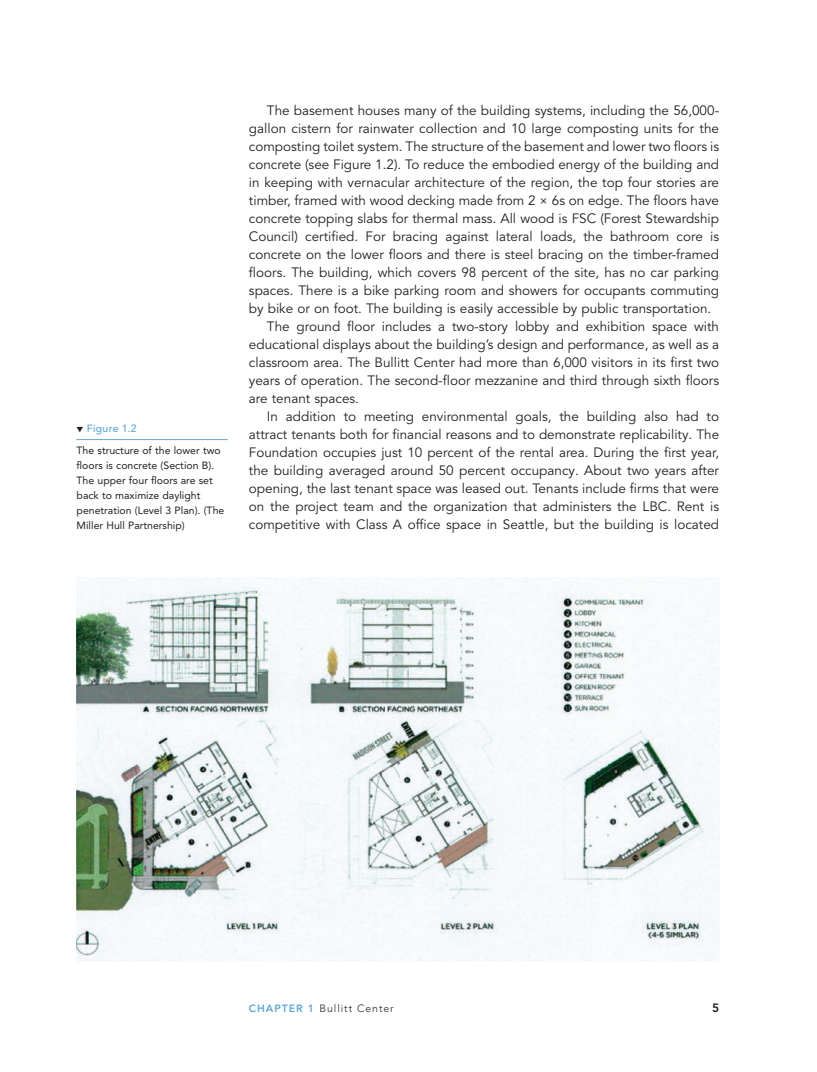
<style>
.page{position:relative;width:817px;height:1072px;background:#fff}
.page>*{position:absolute;margin:0;border:0;box-sizing:border-box;transform-origin:0 0}
.t1{font:13.5px "Avenir LT Pro";color:#231f20}
.t2{font:800 12px "Avenir LT Pro";color:#231f20}
.t3{font:10.5px/15px "Avenir LT Pro";color:#231f20}
.t4{font:300 10.5px "Avenir LT Pro";letter-spacing:.09em;color:#231f20}
.t5{font:500 10.5px "Avenir LT Pro";letter-spacing:.02em;color:#5da6da}
.t6{font:800 10.5px "Avenir LT Pro";color:#5da6da}
.s1{font-weight:800;color:#5da6da}
</style>
<div class="page">
<img style="left:77px;top:577px;width:642px;height:384px">
<hr style="left:77px;top:439px;width:150px;height:1px;background:#5da6da">
<p class="t5" style="left:87px;top:422px;width:51px">Figure 1.2</p>
<p class="t3" style="left:77px;top:443px;width:149px">The structure of the lower two floors is concrete (Section B).<br>The upper four floors are set back to maximize daylight penetration (Level 3 Plan). (The<br>Miller Hull Partnership)</p>
<p class="t1" style="left:267px;top:102px;width:453px">The basement houses many of the building systems, including the 56,000-</p>
<p class="t1" style="left:249px;top:120px;width:471px">gallon cistern for rainwater collection and 10 large composting units for the</p>
<p class="t1" style="left:249px;top:138px;width:471px">composting toilet system. The structure of the basement and lower two floors is</p>
<p class="t1" style="left:249px;top:156px;width:471px">concrete (see Figure 1.2). To reduce the embodied energy of the building and</p>
<p class="t1" style="left:249px;top:174px;width:471px">in keeping with vernacular architecture of the region, the top four stories are</p>
<p class="t1" style="left:249px;top:192px;width:471px">timber, framed with wood decking made from 2 × 6s on edge. The floors have</p>
<p class="t1" style="left:249px;top:210px;width:471px">concrete topping slabs for thermal mass. All wood is FSC (Forest Stewardship</p>
<p class="t1" style="left:249px;top:228px;width:471px">Council) certified. For bracing against lateral loads, the bathroom core is</p>
<p class="t1" style="left:249px;top:246px;width:471px">concrete on the lower floors and there is steel bracing on the timber-framed</p>
<p class="t1" style="left:249px;top:264px;width:471px">floors. The building, which covers 98 percent of the site, has no car parking</p>
<p class="t1" style="left:249px;top:282px;width:471px">spaces. There is a bike parking room and showers for occupants commuting</p>
<p class="t1" style="left:249px;top:300px;width:464px">by bike or on foot. The building is easily accessible by public transportation.</p>
<p class="t1" style="left:267px;top:318px;width:453px">The ground floor includes a two-story lobby and exhibition space with</p>
<p class="t1" style="left:249px;top:336px;width:471px">educational displays about the building’s design and performance, as well as a</p>
<p class="t1" style="left:249px;top:354px;width:471px">classroom area. The Bullitt Center had more than 6,000 visitors in its first two</p>
<p class="t1" style="left:249px;top:372px;width:471px">years of operation. The second-floor mezzanine and third through sixth floors</p>
<p class="t1" style="left:249px;top:390px;width:112px">are tenant spaces.</p>
<p class="t1" style="left:267px;top:408px;width:453px">In addition to meeting environmental goals, the building also had to</p>
<p class="t1" style="left:249px;top:426px;width:471px">attract tenants both for financial reasons and to demonstrate replicability. The</p>
<p class="t1" style="left:249px;top:444px;width:471px">Foundation occupies just 10 percent of the rental area. During the first year,</p>
<p class="t1" style="left:249px;top:462px;width:471px">the building averaged around 50 percent occupancy. About two years after</p>
<p class="t1" style="left:249px;top:480px;width:471px">opening, the last tenant space was leased out. Tenants include firms that were</p>
<p class="t1" style="left:249px;top:498px;width:471px">on the project team and the organization that administers the LBC. Rent is</p>
<p class="t1" style="left:249px;top:516px;width:471px">competitive with Class A office space in Seattle, but the building is located</p>
<p class="t6" style="left:249px;top:1001px;width:17px">CHAP</p>
<p class="t4" style="left:281px;top:1001px;width:114px"><span class="s1">TER 1</span> Bullitt Center</p>
<p class="t2" style="left:711px;top:1000px;width:9px">5</p>
</div>
